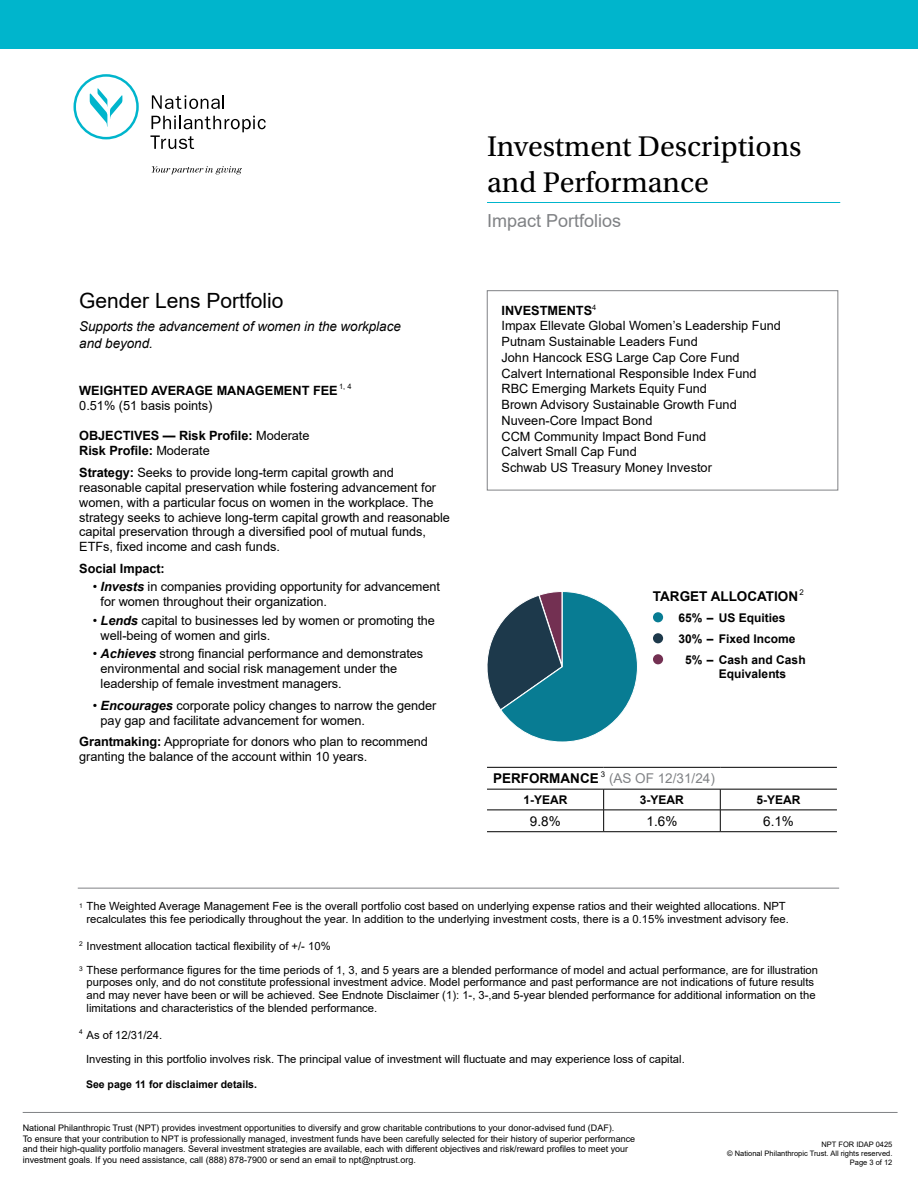
<style>
.page{position:relative;width:918px;height:1188px;background:#fff}
.page>*{position:absolute;margin:0;border:0;box-sizing:border-box;transform-origin:0 0}
.t1{font:30px/36px "Utopia Std";color:#000}
.t2{font:21px "Arial";color:#000}
.t3{font:18px "Arial";color:#808285}
.t4{font:italic 13.5px/16.5px "Arial";letter-spacing:-.005em;color:#000}
.t5{font:13.5px "Arial";color:#808285}
.t6{font:700 13.5px "Arial";color:#000}
.t7{font:13.5px "Arial";color:#000}
.t8{font:12.75px/15px "Arial";letter-spacing:-.005em;color:#000}
.t9{font:700 12.75px/15px "Arial";letter-spacing:-.005em;color:#000}
.t10{font:700 12px "Arial";color:#000}
.t11{font:11.25px/12.8px "Arial";color:#000}
.t12{font:700 10.5px "Arial";color:#000}
.t13{font:9px/10.5px "Arial";color:#000}
.t14{font:7.5px/9px "Arial";color:#000;text-align:right}
.t15{font:6.6px "Arial";color:#000}
.s1{font-weight:400}
.s2{font-weight:700}
.s3{font-weight:700;font-style:italic}
.s4{font-weight:700;color:#000}
</style>
<div class="page">
<div style="left:487px;top:290px;width:351px;height:200px;border:1px solid #808285"></div>
<hr style="left:23px;top:1112px;width:875px;height:1px;background:#808285">
<svg style="left:152px;top:95px;width:72px;height:14px"></svg>
<svg style="left:150px;top:116px;width:116px;height:33px"></svg>
<svg style="left:74px;top:74px;width:65px;height:65px"></svg>
<svg style="left:152px;top:166px;width:90px;height:9px"></svg>
<div style="left:0;top:0;width:918px;height:49px;background:#00b5cc"></div>
<hr style="left:78px;top:888px;width:761px;height:1px;background:#808285">
<hr style="left:487px;top:767px;width:117px;height:1px;background:#000">
<hr style="left:604px;top:767px;width:116px;height:1px;background:#000">
<hr style="left:720px;top:767px;width:117px;height:1px;background:#000">
<hr style="left:487px;top:789px;width:117px;height:1px;background:#000">
<hr style="left:604px;top:789px;width:116px;height:1px;background:#000">
<hr style="left:720px;top:789px;width:117px;height:1px;background:#000">
<hr style="left:487px;top:810px;width:117px;height:1px;background:#000">
<hr style="left:604px;top:810px;width:116px;height:1px;background:#000">
<svg style="left:603px;top:789px;width:1px;height:42px"></svg>
<hr style="left:720px;top:810px;width:117px;height:1px;background:#000">
<svg style="left:720px;top:789px;width:1px;height:42px"></svg>
<hr style="left:487px;top:831px;width:117px;height:1px;background:#000">
<hr style="left:604px;top:831px;width:116px;height:1px;background:#000">
<hr style="left:720px;top:831px;width:117px;height:1px;background:#000">
<hr style="left:487px;top:202px;width:353px;height:1px;background:#00b5cc">
<div style="left:653px;top:612px;width:10px;height:10px;background:#087c93;border-radius:50%"></div>
<div style="left:653px;top:633px;width:10px;height:10px;background:#1d394b;border-radius:50%"></div>
<div style="left:653px;top:654px;width:10px;height:10px;background:#733052;border-radius:50%"></div>
<svg style="left:487px;top:591px;width:151px;height:151px"></svg>
<h1 class="t1" style="left:487px;top:129px;width:316px">Investment Descriptions and Performance</h1>
<h2 class="t2" style="left:79px;top:286px;width:206px">Gender Lens Portfolio</h2>
<p class="t4" style="left:79px;top:318px;width:323px">Supports the advancement of women in the workplace and beyond.</p>
<p class="t9" style="left:79px;top:383px;width:260px">WEIGHTED AVERAGE MANAGEMENT FEE</p>
<p class="t14" style="left:339px;top:382px;width:14px">1, 4</p>
<p class="t8" style="left:79px;top:398px;width:135px">0.51% (51 basis points)</p>
<p class="t9" style="left:79px;top:428px;width:232px">OBJECTIVES — Risk Profile: <span class="s1">Moderate<br></span>Risk Profile: <span class="s1">Moderate</span></p>
<p class="t8" style="left:79px;top:464px;width:372px"><span class="s2">Strategy:</span> Seeks to provide long-term capital growth and reasonable capital preservation while fostering advancement for women, with a particular focus on women in the workplace. The strategy seeks to achieve long-term capital growth and reasonable capital preservation through a diversified pool of mutual funds, ETFs, fixed income and cash funds.</p>
<p class="t9" style="left:79px;top:561px;width:87px">Social Impact:</p>
<p class="t8" style="left:101px;top:579px;width:341px;text-indent:-8px">• <span class="s3">Invests</span> in companies providing opportunity for advancement for women throughout their organization.</p>
<p class="t8" style="left:101px;top:613px;width:336px;text-indent:-8px">• <span class="s3">Lends</span> capital to businesses led by women or promoting the well-being of women and girls.</p>
<p class="t8" style="left:101px;top:646px;width:324px;text-indent:-8px">• <span class="s3">Achieves</span> strong financial performance and demonstrates environmental and social risk management under the leadership of female investment managers.</p>
<p class="t8" style="left:101px;top:698px;width:337px;text-indent:-8px">• <span class="s3">Encourages</span> corporate policy changes to narrow the gender pay gap and facilitate advancement for women.</p>
<p class="t8" style="left:79px;top:734px;width:350px"><span class="s2">Grantmaking:</span> Appropriate for donors who plan to recommend granting the balance of the account within 10 years.</p>
<h3 class="t3" style="left:487px;top:208px;width:136px">Impact Portfolios</h3>
<p class="t8" style="left:502px;top:302px;width:281px;line-height:15.8px"><span class="s2">INVESTMENTS</span><sup>4<br></sup>Impax Ellevate Global Women’s Leadership Fund<br>Putnam Sustainable Leaders Fund<br>John Hancock ESG Large Cap Core Fund<br>Calvert International Responsible Index Fund<br>RBC Emerging Markets Equity Fund<br>Brown Advisory Sustainable Growth Fund<br>Nuveen-Core Impact Bond<br>CCM Community Impact Bond Fund<br>Calvert Small Cap Fund<br>Schwab US Treasury Money Investor</p>
<p class="t6" style="left:653px;top:587px;width:152px">TARGET ALLOCATION <sup>2</sup></p>
<p class="t10" style="left:678px;top:610px;width:109px">65% – US Equities</p>
<p class="t10" style="left:678px;top:631px;width:119px">30% – Fixed Income</p>
<p class="t10" style="left:685px;top:652px;width:122px">5% – Cash and Cash</p>
<p class="t10" style="left:719px;top:665px;width:69px">Equivalents</p>
<p class="t5" style="left:493px;top:769px;width:223px"><span class="s4">PERFORMANCE</span> <sup>3</sup> (AS OF 12/31/24)</p>
<p class="t10" style="left:523px;top:791px;width:46px">1-YEAR</p>
<p class="t10" style="left:640px;top:791px;width:46px">3-YEAR</p>
<p class="t10" style="left:757px;top:791px;width:46px">5-YEAR</p>
<p class="t7" style="left:530px;top:812px;width:32px">9.8%</p>
<p class="t7" style="left:647px;top:812px;width:32px">1.6%</p>
<p class="t7" style="left:763px;top:812px;width:32px">6.1%</p>
<p class="t11" style="left:79px;top:900px;width:711px;text-align:right"><sup>1</sup> The Weighted Average Management Fee is the overall portfolio cost based on underlying expense ratios and their weighted allocations. NPT recalculates this fee periodically throughout the year. In addition to the underlying investment costs, there is a 0.15% investment advisory fee.</p>
<p class="t11" style="left:79px;top:934px;width:740px;line-height:24px"><sup>2</sup> Investment allocation tactical flexibility of +/- 10%<br><sup>3</sup> These performance figures for the time periods of 1, 3, and 5 years are a blended performance of model and actual performance, are for illustration</p>
<p class="t11" style="left:87px;top:976px;width:731px">purposes only, and do not constitute professional investment advice. Model performance and past performance are not indications of future results and may never have been or will be achieved. See Endnote Disclaimer (1): 1-, 3-,and 5-year blended performance for additional information on the limitations and characteristics of the blended performance.</p>
<p class="t15" style="left:79px;top:1027px;width:5px">4</p>
<p class="t11" style="left:86px;top:1023px;width:600px;line-height:24px">As of 12/31/24.<br>Investing in this portfolio involves risk. The principal value of investment will fluctuate and may experience loss of capital.</p>
<p class="t12" style="left:86px;top:1077px;width:173px">See page 11 for disclaimer details.</p>
<p class="t13" style="left:23px;top:1123px;width:614px">National Philanthropic Trust (NPT) provides investment opportunities to diversify and grow charitable contributions to your donor-advised fund (DAF).<br>To ensure that your contribution to NPT is professionally managed, investment funds have been carefully selected for their history of superior performance and their high-quality portfolio managers. Several investment strategies are available, each with different objectives and risk/reward profiles to meet your investment goals. If you need assistance, call (888) 878-7900 or send an email to npt@nptrust.org.</p>
<p class="t14" style="left:727px;top:1140px;width:167px">NPT FOR IDAP 0425<br>© National Philanthropic Trust. All rights reserved.<br>Page 3 of 12</p>
</div>
